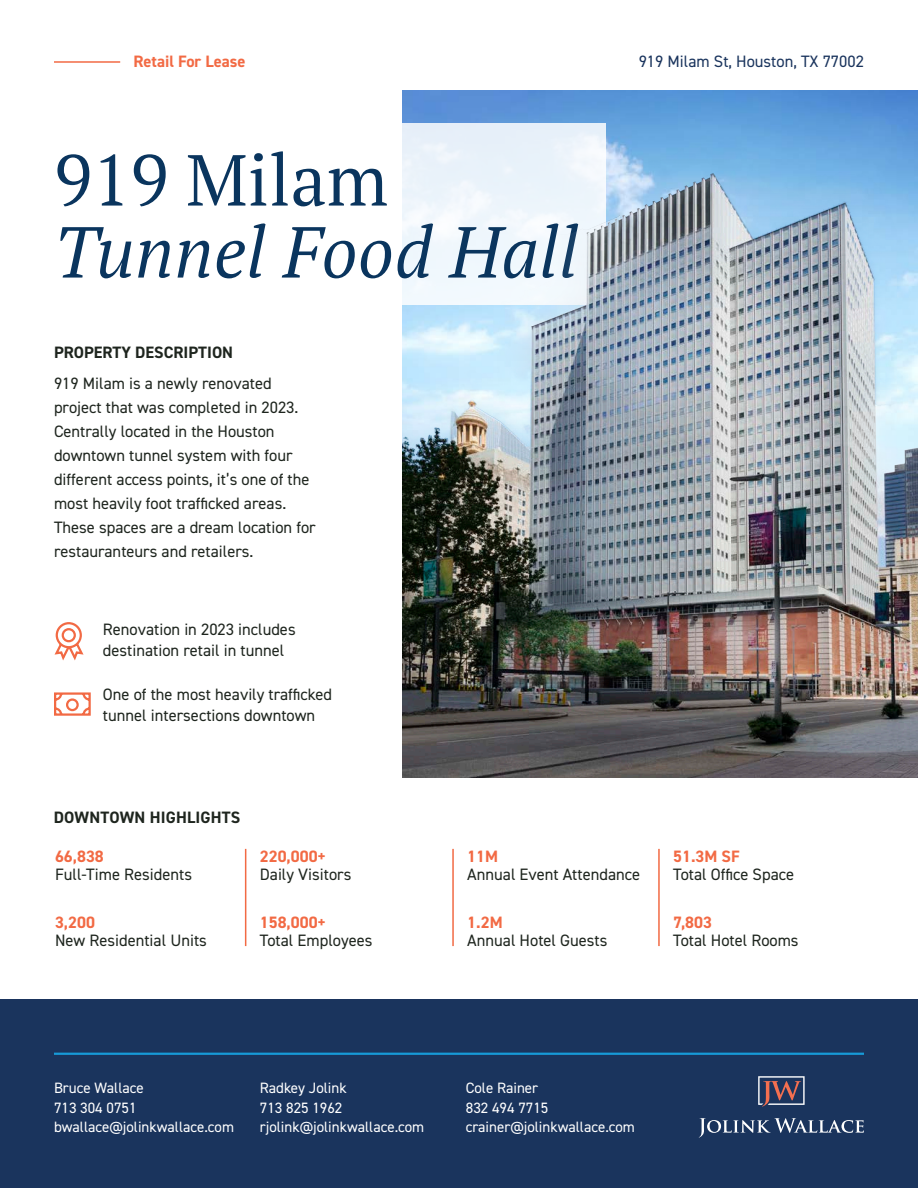
<style>
.page{position:relative;width:918px;height:1188px;background:#fff}
.page>*{position:absolute;margin:0;border:0;box-sizing:border-box;transform-origin:0 0}
.t1{font:italic 72px/72px "PT Serif Pro";color:#0a355e}
.t2{font:16.5px/24px "DIN2014";color:#1e251e}
.t3{font:700 16.5px "DIN2014";color:#f26a44}
.t4{font:700 16.5px "DIN2014";color:#1e251e}
.t5{font:16.5px "DIN2014";color:#1a345d}
.t6{font:15px/19.5px "DIN2014";color:#fff}
.s1{font-style:normal}
</style>
<div class="page">
<img style="left:403px;top:91px;width:515px;height:686px">
<div style="left:54px;top:123px;width:552px;height:182px;background:linear-gradient(to right,#fff,#e9f1f7)"></div>
<hr style="left:54px;top:61px;width:66px;height:2px;background:#f26a44">
<hr style="left:245px;top:849px;width:1px;height:97px;background:#f26a44">
<hr style="left:452px;top:849px;width:2px;height:97px;background:#f26a44">
<hr style="left:658px;top:849px;width:2px;height:97px;background:#f26a44">
<svg style="left:54px;top:622px;width:30px;height:39px"></svg>
<svg style="left:54px;top:692px;width:37px;height:24px"></svg>
<div style="left:0;top:999px;width:918px;height:189px;background:#1a345d"></div>
<hr style="left:54px;top:1053px;width:810px;height:2px;background:#179ad7">
<svg style="left:699px;top:1118px;width:165px;height:20px"></svg>
<svg style="left:758px;top:1076px;width:47px;height:31px"></svg>
<p class="t3" style="left:134px;top:50px;width:113px">Retail For Lease</p>
<p class="t5" style="left:639px;top:51px;width:227px">919 Milam St, Houston, TX 77002</p>
<p class="t1" style="left:54px;top:143px;width:526px"><span class="s1">919 Milam<br></span>Tunnel Food Hall</p>
<p class="t4" style="left:54px;top:342px;width:181px">PROPERTY DESCRIPTION</p>
<p class="t2" style="left:54px;top:371px;width:263px">919 Milam is a newly renovated project that was completed in 2023.<br>Centrally located in the Houston downtown tunnel system with four different access points, it’s one of the most heavily foot trafficked areas.<br>These spaces are a dream location for restauranteurs and retailers.</p>
<p class="t2" style="left:103px;top:617px;width:194px">Renovation in 2023 includes</p>
<p class="t2" style="left:103px;top:638px;width:183px">destination retail in tunnel</p>
<p class="t2" style="left:103px;top:684px;width:231px;line-height:21px">One of the most heavily trafficked tunnel intersections downtown</p>
<p class="t4" style="left:54px;top:806px;width:188px">DOWNTOWN HIGHLIGHTS</p>
<p class="t3" style="left:55px;top:845px;width:50px">66,838</p>
<p class="t2" style="left:55px;top:862px;width:138px">Full-Time Residents</p>
<p class="t3" style="left:55px;top:911px;width:41px">3,200</p>
<p class="t2" style="left:55px;top:928px;width:153px">New Residential Units</p>
<p class="t3" style="left:260px;top:845px;width:68px">220,000+</p>
<p class="t2" style="left:260px;top:862px;width:93px">Daily Visitors</p>
<p class="t3" style="left:260px;top:911px;width:68px">158,000+</p>
<p class="t2" style="left:260px;top:928px;width:114px">Total Employees</p>
<p class="t3" style="left:467px;top:845px;width:32px">11M</p>
<p class="t2" style="left:467px;top:862px;width:174px">Annual Event Attendance</p>
<p class="t3" style="left:467px;top:911px;width:37px">1.2M</p>
<p class="t2" style="left:467px;top:928px;width:142px">Annual Hotel Guests</p>
<p class="t3" style="left:673px;top:845px;width:68px">51.3M SF</p>
<p class="t2" style="left:673px;top:862px;width:122px">Total Office Space</p>
<p class="t3" style="left:673px;top:911px;width:40px">7,803</p>
<p class="t2" style="left:673px;top:928px;width:127px">Total Hotel Rooms</p>
<p class="t6" style="left:54px;top:1078px;width:182px">Bruce Wallace<br>713 304 0751 bwallace@jolinkwallace.com</p>
<p class="t6" style="left:260px;top:1078px;width:166px">Radkey Jolink<br>713 825 1962 rjolink@jolinkwallace.com</p>
<p class="t6" style="left:466px;top:1078px;width:171px">Cole Rainer<br>832 494 7715 crainer@jolinkwallace.com</p>
</div>
